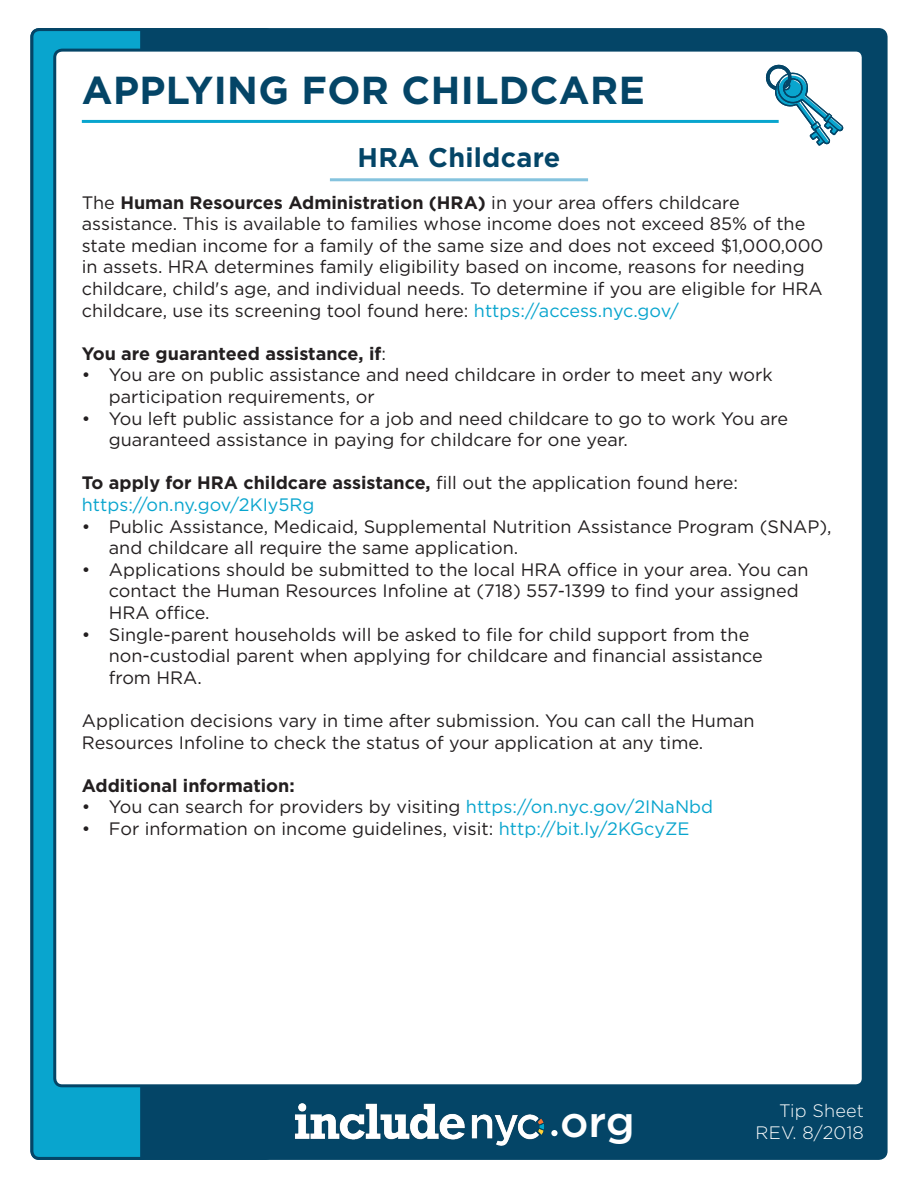
<style>
.page{position:relative;width:918px;height:1188px;background:#fff}
.page>*{position:absolute;margin:0;border:0;box-sizing:border-box;transform-origin:0 0}
.t1{font:500 43.35px "Gotham";color:#fff}
.t2{font:700 39px "Gotham";letter-spacing:.01em;color:#044567}
.t3{font:700 27px "Gotham";letter-spacing:.01em;color:#044567}
.t4{font:18px/21.6px "Gotham";color:#231f20}
.t5{font:700 18px/21.6px "Gotham";color:#231f20}
.t6{font:300 18px "Gotham";letter-spacing:.01em;color:#fff}
.s1{font-weight:700}
.s2{color:#09a5ce}
.s3{font-weight:400}
.s4{font-weight:400;color:#09a5ce}
</style>
<div class="page">
<div style="left:32px;top:30px;width:854px;height:1128px;background:#044567;border-radius:8px"></div>
<svg style="left:32px;top:30px;width:241px;height:1128px;background:#0893bb"></svg>
<div style="left:30px;top:28px;width:244px;height:1132px;border:3px solid #044567;border-radius:8px"></div>
<div style="left:142px;top:31px;width:189px;height:1126px;background:#044567"></div>
<hr style="left:140px;top:28px;width:3px;height:1132px;background:#044567">
<div style="left:55px;top:50px;width:808px;height:1036px;background:#fff;border-radius:8px"></div>
<img style="left:294px;top:1103px;width:250px;height:43px">
<div style="left:551px;top:1130px;width:7px;height:6px;background:#fff;border-radius:50%"></div>
<svg style="left:764px;top:64px;width:80px;height:82px"></svg>
<hr style="left:82px;top:120px;width:697px;height:3px;background:#09a5ce">
<hr style="left:330px;top:178px;width:258px;height:3px;background:#85c3de">
<p class="t2" style="left:82px;top:64px;width:565px">APPLYING FOR CHILDCARE</p>
<p class="t3" style="left:358px;top:140px;width:204px">HRA Childcare</p>
<p class="t4" style="left:82px;top:191px;width:743px">The <span class="s1">Human Resources Administration (HRA)</span> in your area offers childcare assistance. This is available to families whose income does not exceed 85% of the state median income for a family of the same size and does not exceed $1,000,000 in assets. HRA determines family eligibility based on income, reasons for needing childcare, child's age, and individual needs. To determine if you are eligible for HRA childcare, use its screening tool found here: <span class="s2">https://access.nyc.gov/</span></p>
<p class="t5" style="left:82px;top:342px;width:306px">You are guaranteed assistance, if<span class="s3">:</span></p>
<p class="t4" style="left:109px;top:364px;width:665px;text-indent:-27px">• You are on public assistance and need childcare in order to meet any work participation requirements, or</p>
<p class="t4" style="left:109px;top:407px;width:681px;text-indent:-27px">• You left public assistance for a job and need childcare to go to work You are guaranteed assistance in paying for childcare for one year.</p>
<p class="t5" style="left:82px;top:472px;width:658px">To apply for HRA childcare assistance, <span class="s3">fill out the application found here: </span><span class="s4">https://on.ny.gov/2KIy5Rg</span></p>
<p class="t4" style="left:109px;top:515px;width:724px;text-indent:-27px">• Public Assistance, Medicaid, Supplemental Nutrition Assistance Program (SNAP), and childcare all require the same application.</p>
<p class="t4" style="left:109px;top:558px;width:701px;text-indent:-27px">• Applications should be submitted to the local HRA office in your area. You can contact the Human Resources Infoline at (718) 557-1399 to find your assigned<br>HRA office.</p>
<p class="t4" style="left:109px;top:623px;width:656px;text-indent:-27px">• Single-parent households will be asked to file for child support from the non-custodial parent when applying for childcare and financial assistance from HRA.</p>
<p class="t4" style="left:82px;top:709px;width:674px">Application decisions vary in time after submission. You can call the Human<br>Resources Infoline to check the status of your application at any time.</p>
<p class="t5" style="left:82px;top:774px;width:214px">Additional information:</p>
<p class="t4" style="left:82px;top:796px;width:633px">• You can search for providers by visiting <span class="s2">https://on.nyc.gov/2INaNbd</span></p>
<p class="t4" style="left:82px;top:817px;width:609px">• For information on income guidelines, visit: <span class="s2">http://bit.ly/2KGcyZE</span></p>
<p class="t1" style="left:560px;top:1093px;width:76px">org</p>
<p class="t6" style="left:779px;top:1100px;width:86px">Tip Sheet</p>
<p class="t6" style="left:756px;top:1121px;width:110px">REV. 8/2018</p>
</div>
